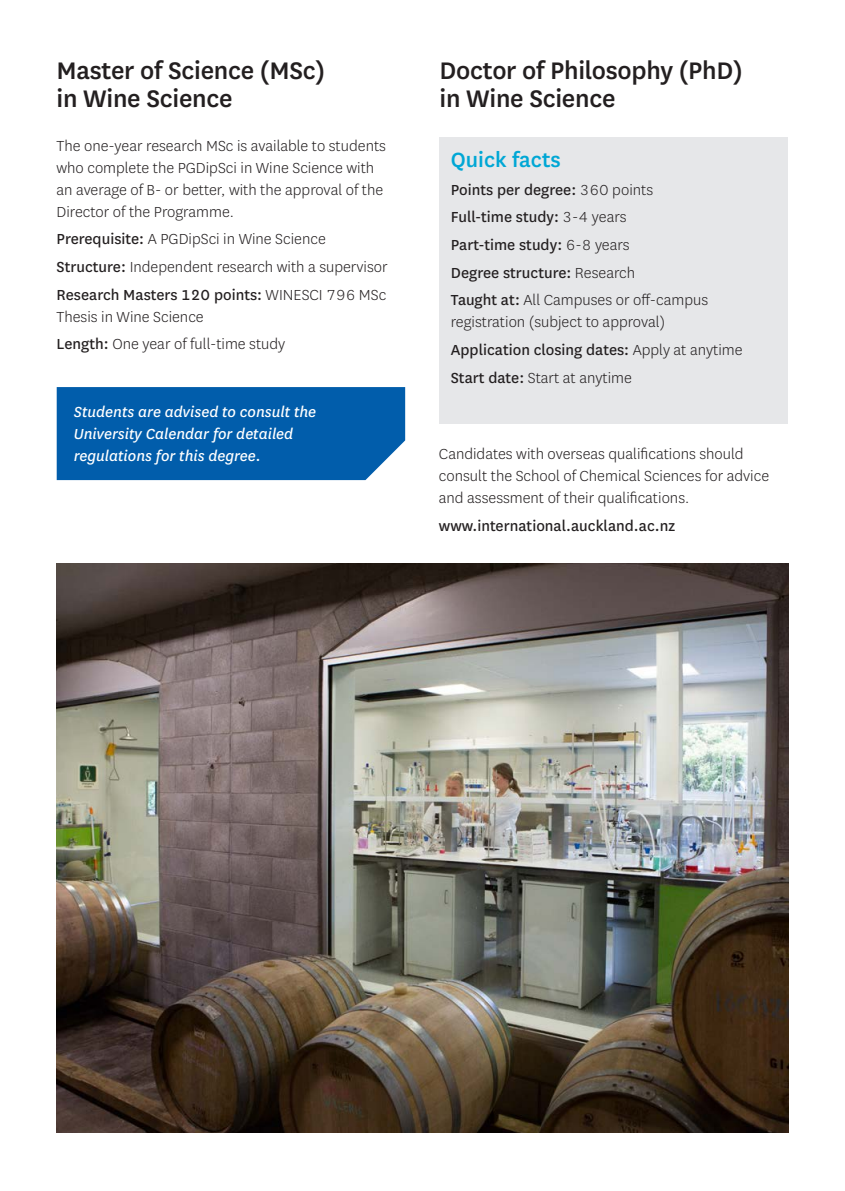
<style>
.page{position:relative;width:845px;height:1191px;background:#fff}
.page>*{position:absolute;margin:0;border:0;box-sizing:border-box;transform-origin:0 0}
.Heading_C{font:500 28px/28px "National";letter-spacing:-.01em;color:#231f20}
.Subheading_A{font:500 24px "National";color:#00a7d5}
.BODYCOPY{font:300 17px/22px "National";color:#231f20}
.BODYCOPY-2{font:17px "National";color:#231f20}
.t1{font:italic 17px/22px "National";color:#fff}
.s1{font-weight:400}
.s2{font-weight:300}
</style>
<div class="page">
<div style="left:57px;top:387px;width:348px;height:93px;background:#015dab"></div>
<div style="left:439px;top:138px;width:349px;height:286px;background:#e6e7e9"></div>
<img style="left:57px;top:563px;width:731px;height:569px">
<p class="Heading_C" style="left:57px;top:54px;width:270px">Master of Science (MSc) in Wine Science</p>
<p class="BODYCOPY" style="left:57px;top:134px;width:331px">The one-year research MSc is available to students who complete the PGDipSci in Wine Science with an average of B- or better, with the approval of the Director of the Programme.</p>
<p class="BODYCOPY" style="left:57px;top:228px;width:271px"><span class="s1">Prerequisite:</span> A PGDipSci in Wine Science</p>
<p class="BODYCOPY" style="left:57px;top:255px;width:333px"><span class="s1">Structure:</span> Independent research with a supervisor</p>
<p class="BODYCOPY" style="left:57px;top:283px;width:331px"><span class="s1">Research Masters 120 points:</span> WINESCI 796 MSc<br>Thesis in Wine Science</p>
<p class="BODYCOPY" style="left:57px;top:333px;width:230px"><span class="s1">Length:</span> One year of full-time study</p>
<p class="t1" style="left:74px;top:400px;width:244px">Students are advised to consult the<br>University Calendar for detailed regulations for this degree.</p>
<p class="Heading_C" style="left:439px;top:54px;width:305px">Doctor of Philosophy (PhD) in Wine Science</p>
<p class="Subheading_A" style="left:451px;top:143px;width:111px">Quick facts</p>
<p class="BODYCOPY-2" style="left:451px;top:178px;width:204px">Points per degree: <span class="s2">360 points</span></p>
<p class="BODYCOPY-2" style="left:451px;top:206px;width:177px">Full-time study: <span class="s2">3-4 years</span></p>
<p class="BODYCOPY-2" style="left:451px;top:233px;width:180px">Part-time study: <span class="s2">6-8 years</span></p>
<p class="BODYCOPY-2" style="left:451px;top:261px;width:186px">Degree structure: <span class="s2">Research</span></p>
<p class="BODYCOPY" style="left:451px;top:288px;width:259px"><span class="s1">Taught at:</span> All Campuses or off-campus registration (subject to approval)</p>
<p class="BODYCOPY-2" style="left:451px;top:338px;width:293px">Application closing dates: <span class="s2">Apply at anytime</span></p>
<p class="BODYCOPY" style="left:451px;top:366px;width:183px"><span class="s1">Start date:</span> Start at anytime</p>
<p class="BODYCOPY" style="left:439px;top:442px;width:332px">Candidates with overseas qualifications should consult the School of Chemical Sciences for advice and assessment of their qualifications.</p>
<p class="BODYCOPY-2" style="left:439px;top:514px;width:238px">www.international.auckland.ac.nz</p>
</div>
